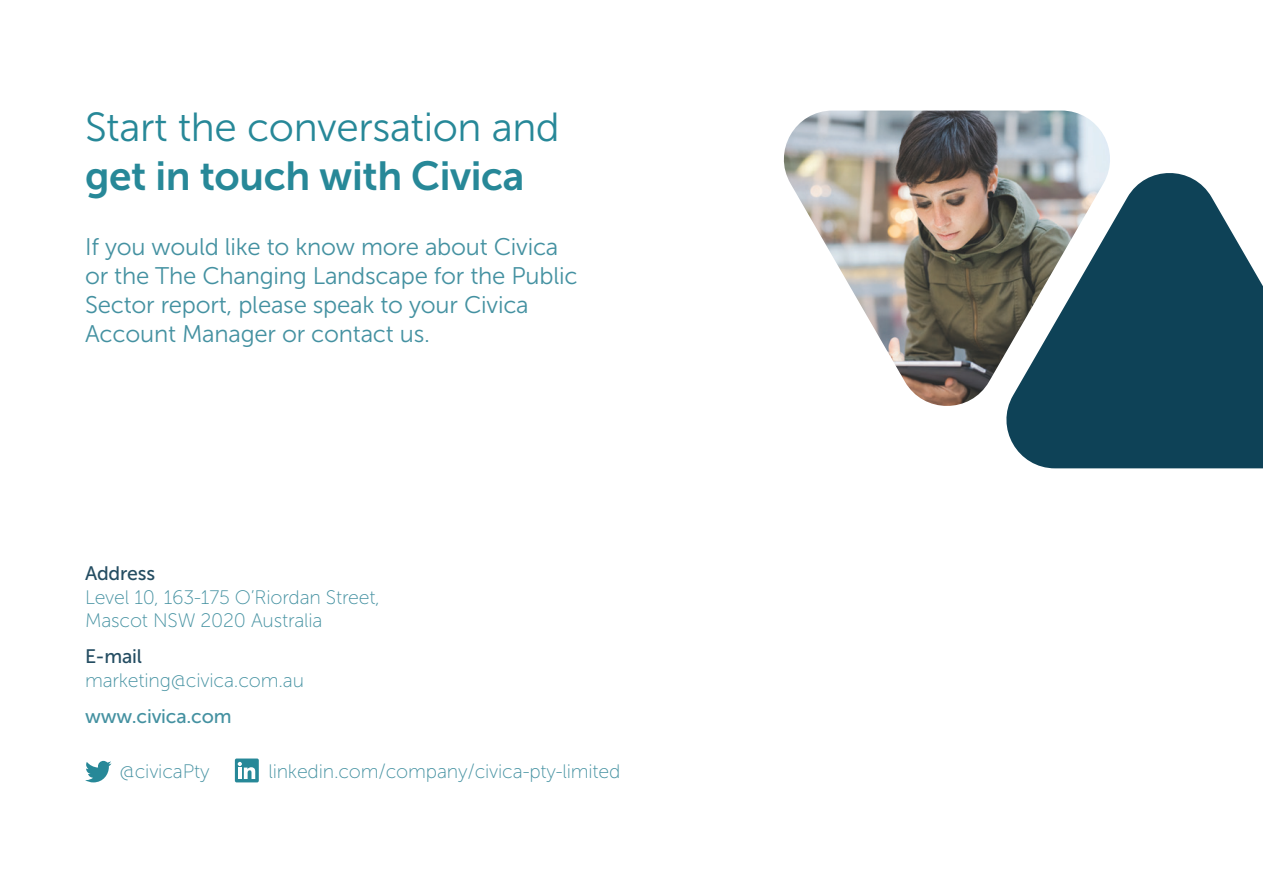
<style>
.page{position:relative;width:1263px;height:893px;background:#fff}
.page>*{position:absolute;margin:0;border:0;box-sizing:border-box;transform-origin:0 0}
.t1{font:40.5px/48.6px "Museo Sans 300";letter-spacing:-.01em;color:#278898}
.Pull_Out_2{font:24px/28.8px "Museo Sans 300";letter-spacing:-.01em;color:#4491a1}
.Pull_Out_1{font:19.5px/23.4px "Museo Sans 100";letter-spacing:-.01em;color:#4491a1}
.Pull_Out_1-2{font:19.5px "Museo Sans 500";letter-spacing:-.01em;color:#4491a1}
.s1{font-family:"Museo Sans 700"}
.s2{font-family:"Museo Sans 500";color:#244d62}
</style>
<div class="page">
<svg style="left:85px;top:761px;width:27px;height:21px"></svg>
<div style="left:235px;top:758px;width:24px;height:24px;background:#278898;border-radius:2px"></div>
<svg style="left:238px;top:762px;width:17px;height:17px"></svg>
<img style="left:783px;top:111px;width:327px;height:295px">
<svg style="left:994px;top:165px;width:269px;height:303px;fill:#0e4257"></svg>
<p class="t1" style="left:85px;top:103px;width:476px">Start the conversation and <span class="s1">get in touch with Civica</span></p>
<p class="Pull_Out_2" style="left:85px;top:233px;width:494px">If you would like to know more about Civica or the The Changing Landscape for the Public Sector report, please speak to your Civica Account Manager or contact us.</p>
<p class="Pull_Out_1" style="left:85px;top:562px;width:296px"><span class="s2">Address<br></span>Level 10, 163-175 O’Riordan Street,<br>Mascot NSW 2020 Australia</p>
<p class="Pull_Out_1" style="left:85px;top:645px;width:220px"><span class="s2">E-mail </span>marketing@civica.com.au</p>
<p class="Pull_Out_1-2" style="left:85px;top:705px;width:148px">www.civica.com</p>
<p class="Pull_Out_1" style="left:120px;top:760px;width:91px">@civicaPty</p>
<p class="Pull_Out_1" style="left:268px;top:760px;width:354px">linkedin.com/company/civica-pty-limited</p>
</div>
